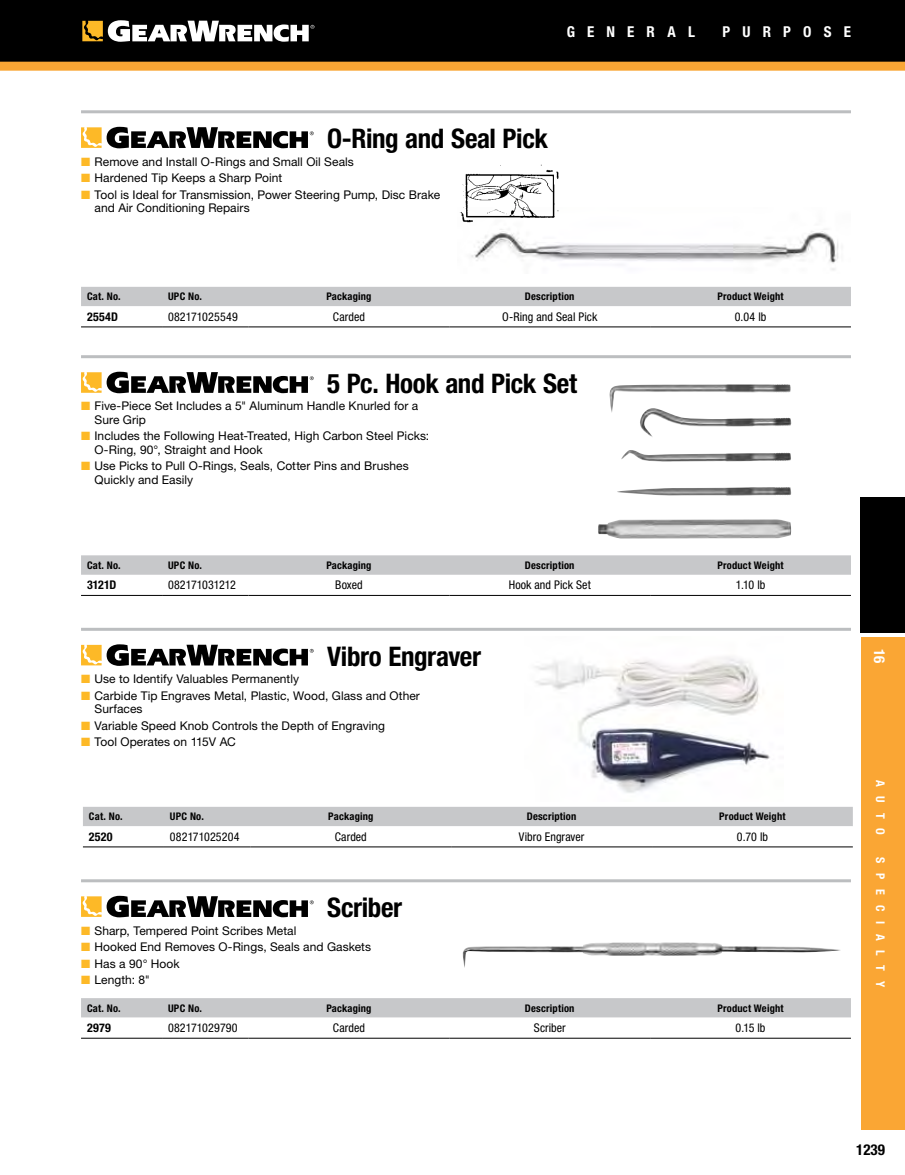
<style>
.page{position:relative;width:905px;height:1175px;background:#fff}
.page>*{position:absolute;margin:0;border:0;box-sizing:border-box;transform-origin:0 0}
.t1{font:700 condensed 27px "Helvetica Neue LT Pro";letter-spacing:-.015em;color:#000}
.t2{font:700 condensed 15px "Helvetica Neue LT Pro";letter-spacing:.81em;color:#fff}
.t3{font:700 condensed 15px "Helvetica Neue LT Pro";color:#000}
.t4{font:12px/13.5px "Helvetica Neue LT Pro";letter-spacing:.005em;color:#000}
.t5{font:condensed 12px "Helvetica Neue LT Pro";letter-spacing:.005em;color:#000}
.t6{font:700 condensed 12px "Helvetica Neue LT Pro";letter-spacing:.02em;color:#000}
.t7{font:700 condensed 12px "Helvetica Neue LT Pro";letter-spacing:.815em;color:#fff}
.t8{font:700 condensed 10.5px "Helvetica Neue LT Pro";letter-spacing:.02em;color:#000}
.s1{color:#fdb927}
</style>
<div class="page">
<div style="left:0;top:0;width:904px;height:66px;background:#000"></div>
<div style="left:860px;top:497px;width:44px;height:135px;background:#000"></div>
<div style="left:0;top:62px;width:904px;height:9px;background:#faa634"></div>
<svg style="left:82px;top:20px;width:232px;height:22px"></svg>
<div style="left:860px;top:637px;width:44px;height:492px;background:#faa634"></div>
<img style="left:609px;top:384px;width:182px;height:112px">
<svg style="left:81px;top:372px;width:233px;height:21px"></svg>
<svg style="left:81px;top:555px;width:769px;height:40px"></svg>
<hr style="left:81px;top:595px;width:81px;height:1px;background:#000">
<hr style="left:162px;top:595px;width:86px;height:1px;background:#000">
<hr style="left:248px;top:595px;width:201px;height:1px;background:#000">
<hr style="left:449px;top:595px;width:201px;height:1px;background:#000">
<hr style="left:650px;top:595px;width:201px;height:1px;background:#000">
<hr style="left:81px;top:355px;width:769px;height:3px;background:#bcbec0">
<img style="left:535px;top:657px;width:235px;height:136px">
<svg style="left:81px;top:644px;width:233px;height:22px"></svg>
<div style="left:83px;top:807px;width:769px;height:19px;background:#c7c8ca"></div>
<hr style="left:83px;top:846px;width:81px;height:1px;background:#000">
<hr style="left:164px;top:846px;width:86px;height:1px;background:#000">
<hr style="left:250px;top:846px;width:201px;height:1px;background:#000">
<hr style="left:451px;top:846px;width:201px;height:1px;background:#000">
<hr style="left:652px;top:846px;width:200px;height:1px;background:#000">
<hr style="left:81px;top:628px;width:769px;height:3px;background:#bcbec0">
<img style="left:462px;top:942px;width:379px;height:26px">
<svg style="left:81px;top:895px;width:233px;height:22px"></svg>
<div style="left:81px;top:998px;width:769px;height:20px;background:#c7c8ca"></div>
<hr style="left:81px;top:1037px;width:81px;height:1px;background:#000">
<hr style="left:162px;top:1037px;width:86px;height:1px;background:#000">
<hr style="left:248px;top:1037px;width:201px;height:1px;background:#000">
<hr style="left:449px;top:1037px;width:201px;height:1px;background:#000">
<hr style="left:650px;top:1037px;width:201px;height:1px;background:#000">
<hr style="left:81px;top:879px;width:769px;height:3px;background:#bcbec0">
<img style="left:471px;top:229px;width:368px;height:41px">
<svg style="left:81px;top:127px;width:233px;height:21px"></svg>
<div style="left:81px;top:287px;width:769px;height:19px;background:#c7c8ca"></div>
<hr style="left:81px;top:326px;width:81px;height:1px;background:#000">
<hr style="left:162px;top:326px;width:86px;height:1px;background:#000">
<hr style="left:248px;top:326px;width:201px;height:1px;background:#000">
<hr style="left:449px;top:326px;width:201px;height:1px;background:#000">
<hr style="left:650px;top:326px;width:201px;height:1px;background:#000">
<hr style="left:81px;top:110px;width:769px;height:3px;background:#bcbec0">
<img style="left:460px;top:164px;width:99px;height:59px">
<p class="t2" style="left:566px;top:23px;width:130px">GENERAL</p>
<p class="t2" style="left:722px;top:23px;width:130px">PURPOSE</p>
<h1 class="t1" style="left:327px;top:123px;width:222px">O-Ring and Seal Pick</h1>
<p class="t4" style="left:81px;top:154px;width:274px"><span class="s1">■</span> Remove and Install O-Rings and Small Oil Seals</p>
<p class="t4" style="left:81px;top:171px;width:203px"><span class="s1">■</span> Hardened Tip Keeps a Sharp Point</p>
<p class="t4" style="left:95px;top:187px;width:347px;text-indent:-14px"><span class="s1">■</span> Tool is Ideal for Transmission, Power Steering Pump, Disc Brake and Air Conditioning Repairs</p>
<p class="t8" style="left:87px;top:290px;width:35px">Cat. No.</p>
<p class="t8" style="left:168px;top:290px;width:35px">UPC No.</p>
<p class="t8" style="left:326px;top:290px;width:47px">Packaging</p>
<p class="t8" style="left:525px;top:290px;width:51px">Description</p>
<p class="t8" style="left:717px;top:290px;width:68px">Product Weight</p>
<p class="t6" style="left:87px;top:309px;width:32px">2554D</p>
<p class="t5" style="left:168px;top:309px;width:71px">082171025549</p>
<p class="t5" style="left:333px;top:309px;width:34px">Carded</p>
<p class="t5" style="left:502px;top:309px;width:97px">O-Ring and Seal Pick</p>
<p class="t5" style="left:734px;top:309px;width:33px">0.04 lb</p>
<h1 class="t1" style="left:327px;top:367px;width:251px">5 Pc. Hook and Pick Set</h1>
<p class="t4" style="left:95px;top:399px;width:325px;text-indent:-14px"><span class="s1">■</span> Five-Piece Set Includes a 5" Aluminum Handle Knurled for a<br>Sure Grip</p>
<p class="t4" style="left:95px;top:429px;width:336px;text-indent:-14px"><span class="s1">■</span> Includes the Following Heat-Treated, High Carbon Steel Picks:<br>O-Ring, 90°, Straight and Hook</p>
<p class="t4" style="left:95px;top:459px;width:316px;text-indent:-14px"><span class="s1">■</span> Use Picks to Pull O-Rings, Seals, Cotter Pins and Brushes<br>Quickly and Easily</p>
<p class="t8" style="left:87px;top:559px;width:35px">Cat. No.</p>
<p class="t8" style="left:168px;top:559px;width:35px">UPC No.</p>
<p class="t8" style="left:326px;top:559px;width:47px">Packaging</p>
<p class="t8" style="left:525px;top:559px;width:51px">Description</p>
<p class="t8" style="left:717px;top:559px;width:68px">Product Weight</p>
<p class="t6" style="left:87px;top:578px;width:31px">3121D</p>
<p class="t5" style="left:168px;top:578px;width:69px">082171031212</p>
<p class="t5" style="left:335px;top:578px;width:29px">Boxed</p>
<p class="t5" style="left:508px;top:578px;width:84px">Hook and Pick Set</p>
<p class="t5" style="left:735px;top:578px;width:31px">1.10 lb</p>
<h1 class="t1" style="left:327px;top:640px;width:155px">Vibro Engraver</h1>
<p class="t4" style="left:81px;top:671px;width:219px"><span class="s1">■</span> Use to Identify Valuables Permanently</p>
<p class="t4" style="left:95px;top:688px;width:327px;text-indent:-14px"><span class="s1">■</span> Carbide Tip Engraves Metal, Plastic, Wood, Glass and Other<br>Surfaces</p>
<p class="t4" style="left:81px;top:718px;width:305px"><span class="s1">■</span> Variable Speed Knob Controls the Depth of Engraving</p>
<p class="t4" style="left:81px;top:734px;width:156px"><span class="s1">■</span> Tool Operates on 115V AC</p>
<p class="t8" style="left:89px;top:810px;width:35px">Cat. No.</p>
<p class="t8" style="left:170px;top:810px;width:35px">UPC No.</p>
<p class="t8" style="left:328px;top:810px;width:47px">Packaging</p>
<p class="t8" style="left:527px;top:810px;width:51px">Description</p>
<p class="t8" style="left:719px;top:810px;width:68px">Product Weight</p>
<p class="t6" style="left:89px;top:829px;width:25px">2520</p>
<p class="t5" style="left:170px;top:829px;width:71px">082171025204</p>
<p class="t5" style="left:335px;top:829px;width:34px">Carded</p>
<p class="t5" style="left:519px;top:829px;width:67px">Vibro Engraver</p>
<p class="t5" style="left:737px;top:829px;width:33px">0.70 lb</p>
<h1 class="t1" style="left:327px;top:891px;width:77px">Scriber</h1>
<p class="t4" style="left:81px;top:923px;width:217px"><span class="s1">■</span> Sharp, Tempered Point Scribes Metal</p>
<p class="t4" style="left:81px;top:939px;width:291px"><span class="s1">■</span> Hooked End Removes O-Rings, Seals and Gaskets</p>
<p class="t4" style="left:81px;top:956px;width:100px"><span class="s1">■</span> Has a 90° Hook</p>
<p class="t4" style="left:81px;top:972px;width:70px"><span class="s1">■</span> Length: 8"</p>
<p class="t8" style="left:87px;top:1001px;width:35px">Cat. No.</p>
<p class="t8" style="left:168px;top:1001px;width:35px">UPC No.</p>
<p class="t8" style="left:326px;top:1001px;width:47px">Packaging</p>
<p class="t8" style="left:525px;top:1001px;width:51px">Description</p>
<p class="t8" style="left:717px;top:1001px;width:68px">Product Weight</p>
<p class="t6" style="left:87px;top:1020px;width:25px">2979</p>
<p class="t5" style="left:168px;top:1020px;width:71px">082171029790</p>
<p class="t5" style="left:333px;top:1020px;width:34px">Carded</p>
<p class="t5" style="left:533px;top:1020px;width:33px">Scriber</p>
<p class="t5" style="left:735px;top:1020px;width:31px">0.15 lb</p>
<p class="t2" style="left:888px;top:649px;width:16px;rotate:90deg">16</p>
<p class="t7" style="left:887px;top:780px;width:56px;rotate:90deg">AUTO</p>
<p class="t7" style="left:887px;top:857px;width:132px;rotate:90deg">SPECIALTY</p>
<p class="t3" style="left:856px;top:1140px;width:30px">1239</p>
</div>
